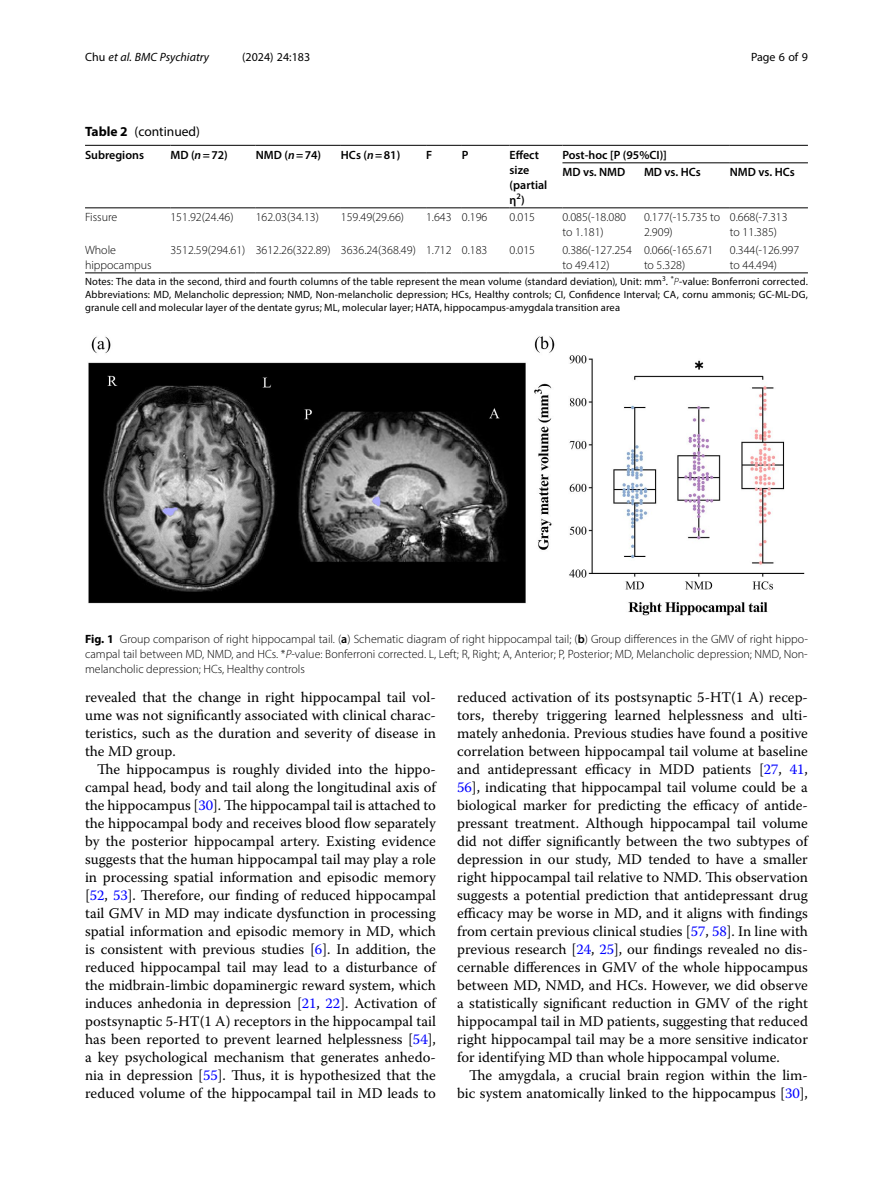
<style>
.page{position:relative;width:893px;height:1191px;background:#fff}
.page>*{position:absolute;margin:0;border:0;box-sizing:border-box;transform-origin:0 0}
.Body_Text_Indent{font:14.7px/18px "Warnock Pro";color:#000;text-align:justify}
.Body_Text{font:14.7px/18px "Warnock Pro";color:#000;text-align:justify}
.Table_Continued{font:13.5px "Myriad Pro";color:#000}
.Figure_Caption{font:300 12px/15px "Myriad Pro";color:#000;text-align:justify}
.Table_Body{font:300 12px/15px "Myriad Pro";color:#000}
.Table_Head{font:600 12px/15px "Myriad Pro";color:#000}
.t1{font:italic 12px "Myriad Pro";color:#000}
.t2{font:12px "Myriad Pro";color:#000}
.Table_Footnote{font:10.5px/12.8px "Myriad Pro";letter-spacing:.01em;color:#000;text-align:justify}
.s1{font-style:normal}
.s2{font-weight:700}
.s3{font-style:italic}
.s4{font-weight:300;font-style:italic}
.s5{font-weight:600}
.s6{color:#00f}
</style>
<div class="page">
<img style="left:88px;top:336px;width:717px;height:280px">
<hr style="left:85px;top:208px;width:85px;height:1px;background:#000">
<hr style="left:170px;top:208px;width:86px;height:1px;background:#000">
<hr style="left:256px;top:208px;width:85px;height:1px;background:#000">
<hr style="left:341px;top:208px;width:85px;height:1px;background:#000">
<hr style="left:426px;top:208px;width:36px;height:1px;background:#000">
<hr style="left:462px;top:208px;width:48px;height:1px;background:#000">
<hr style="left:510px;top:208px;width:52px;height:1px;background:#000">
<hr style="left:170px;top:145px;width:86px;height:1px;background:#000">
<hr style="left:256px;top:145px;width:85px;height:1px;background:#000">
<hr style="left:341px;top:145px;width:85px;height:1px;background:#000">
<hr style="left:426px;top:145px;width:36px;height:1px;background:#000">
<hr style="left:462px;top:145px;width:48px;height:1px;background:#000">
<hr style="left:510px;top:145px;width:52px;height:1px;background:#000">
<hr style="left:562px;top:208px;width:82px;height:1px;background:#000">
<hr style="left:644px;top:208px;width:86px;height:1px;background:#000">
<hr style="left:730px;top:208px;width:78px;height:1px;background:#000">
<hr style="left:170px;top:273px;width:86px;height:1px;background:#000">
<hr style="left:256px;top:273px;width:85px;height:1px;background:#000">
<hr style="left:341px;top:273px;width:85px;height:1px;background:#000">
<hr style="left:426px;top:273px;width:36px;height:1px;background:#000">
<hr style="left:462px;top:273px;width:48px;height:1px;background:#000">
<hr style="left:510px;top:273px;width:52px;height:1px;background:#000">
<hr style="left:562px;top:273px;width:82px;height:1px;background:#000">
<hr style="left:644px;top:273px;width:86px;height:1px;background:#000">
<hr style="left:730px;top:273px;width:78px;height:1px;background:#000">
<hr style="left:85px;top:273px;width:85px;height:1px;background:#000">
<hr style="left:85px;top:145px;width:85px;height:1px;background:#000">
<hr style="left:562px;top:145px;width:82px;height:1px;background:#000">
<hr style="left:644px;top:145px;width:86px;height:1px;background:#000">
<hr style="left:730px;top:145px;width:78px;height:1px;background:#000">
<hr style="left:562px;top:163px;width:82px;height:1px;background:#000">
<hr style="left:644px;top:163px;width:86px;height:1px;background:#000">
<hr style="left:730px;top:163px;width:78px;height:1px;background:#000">
<p class="t1" style="left:85px;top:50px;width:126px"><span class="s1">Chu</span> et al. BMC Psychiatry</p>
<p class="t2" style="left:242px;top:50px;width:70px">(2024) 24:183</p>
<p class="t2" style="left:751px;top:50px;width:58px">Page 6 of 9</p>
<p class="Table_Continued" style="left:85px;top:123px;width:116px"><span class="s2">Table 2</span> (continued)</p>
<p class="Table_Head" style="left:85px;top:147px;width:60px">Subregions</p>
<p class="Table_Head" style="left:170px;top:147px;width:59px">MD (<span class="s3">n</span>=72)</p>
<p class="Table_Head" style="left:256px;top:147px;width:67px">NMD (<span class="s3">n</span>=74)</p>
<p class="Table_Head" style="left:341px;top:147px;width:61px">HCs (<span class="s3">n</span>=81)</p>
<p class="Table_Head" style="left:426px;top:147px;width:8px">F</p>
<p class="Table_Head" style="left:462px;top:147px;width:8px">P</p>
<p class="Table_Head" style="left:510px;top:147px;width:31px">Effect size</p>
<p class="Table_Head" style="left:510px;top:177px;width:39px">(partial η<sup>2</sup>)</p>
<p class="Table_Head" style="left:562px;top:147px;width:106px">Post-hoc [P (95%CI)]</p>
<p class="Table_Head" style="left:562px;top:164px;width:64px">MD vs. NMD</p>
<p class="Table_Head" style="left:644px;top:164px;width:58px">MD vs. HCs</p>
<p class="Table_Head" style="left:730px;top:164px;width:66px">NMD vs. HCs</p>
<p class="Table_Body" style="left:85px;top:209px;width:34px">Fissure</p>
<p class="Table_Body" style="left:170px;top:209px;width:65px">151.92(24.46)</p>
<p class="Table_Body" style="left:256px;top:209px;width:65px">162.03(34.13)</p>
<p class="Table_Body" style="left:341px;top:209px;width:65px">159.49(29.66)</p>
<p class="Table_Body" style="left:426px;top:209px;width:27px">1.643</p>
<p class="Table_Body" style="left:462px;top:209px;width:27px">0.196</p>
<p class="Table_Body" style="left:510px;top:209px;width:27px">0.015</p>
<p class="Table_Body" style="left:562px;top:209px;width:65px">0.085(-18.080 to 1.181)</p>
<p class="Table_Body" style="left:644px;top:209px;width:78px">0.177(-15.735 to<br>2.909)</p>
<p class="Table_Body" style="left:730px;top:209px;width:59px">0.668(-7.313 to 11.385)</p>
<p class="Table_Body" style="left:85px;top:242px;width:68px">Whole hippocampus</p>
<p class="Table_Body" style="left:170px;top:242px;width:76px">3512.59(294.61)</p>
<p class="Table_Body" style="left:256px;top:242px;width:76px">3612.26(322.89)</p>
<p class="Table_Body" style="left:341px;top:242px;width:76px">3636.24(368.49)</p>
<p class="Table_Body" style="left:426px;top:242px;width:27px">1.712</p>
<p class="Table_Body" style="left:462px;top:242px;width:27px">0.183</p>
<p class="Table_Body" style="left:510px;top:242px;width:27px">0.015</p>
<p class="Table_Body" style="left:562px;top:242px;width:71px">0.386(-127.254 to 49.412)</p>
<p class="Table_Body" style="left:644px;top:242px;width:71px">0.066(-165.671 to 5.328)</p>
<p class="Table_Body" style="left:730px;top:242px;width:71px">0.344(-126.997 to 44.494)</p>
<p class="Table_Footnote" style="left:85px;top:275px;width:724px">Notes: The data in the second, third and fourth columns of the table represent the mean volume (standard deviation), Unit: mm<sup>3</sup>. <sup>*</sup><span class="s4">P</span>-value: Bonferroni corrected.<br>Abbreviations: MD, Melancholic depression; NMD, Non-melancholic depression; HCs, Healthy controls; CI, Confidence Interval; CA, cornu ammonis; GC-ML-DG, granule cell and molecular layer of the dentate gyrus; ML, molecular layer; HATA, hippocampus-amygdala transition area</p>
<p class="Figure_Caption" style="left:85px;top:631px;width:724px"><span class="s2">Fig. 1</span> Group comparison of right hippocampal tail. (<span class="s5">a</span>) Schematic diagram of right hippocampal tail; (<span class="s5">b</span>) Group differences in the GMV of right hippo&shy;campal tail between MD, NMD, and HCs. *<span class="s3">P</span>-value: Bonferroni corrected. L, Left; R, Right; A, Anterior; P, Posterior; MD, Melancholic depression; NMD, Non&shy;melancholic depression; HCs, Healthy controls</p>
<p class="Body_Text" style="left:85px;top:688px;width:352px">revealed that the change in right hippocampal tail vol&shy;ume was not significantly associated with clinical charac&shy;teristics, such as the duration and severity of disease in the MD group.</p>
<p class="Body_Text_Indent" style="left:85px;top:760px;width:352px;text-indent:12px">The hippocampus is roughly divided into the hippo&shy;campal head, body and tail along the longitudinal axis of the hippocampus [<span class="s6">30</span>]. The hippocampal tail is attached to the hippocampal body and receives blood flow separately by the posterior hippocampal artery. Existing evidence suggests that the human hippocampal tail may play a role in processing spatial information and episodic memory [<span class="s6">52</span>, <span class="s6">53</span>]. Therefore, our finding of reduced hippocampal tail GMV in MD may indicate dysfunction in processing spatial information and episodic memory in MD, which is consistent with previous studies [<span class="s6">6</span>]. In addition, the reduced hippocampal tail may lead to a disturbance of the midbrain-limbic dopaminergic reward system, which induces anhedonia in depression [<span class="s6">21</span>, <span class="s6">22</span>]. Activation of postsynaptic 5-HT(1 A) receptors in the hippocampal tail has been reported to prevent learned helplessness [<span class="s6">54</span>], a key psychological mechanism that generates anhedo&shy;nia in depression [<span class="s6">55</span>]. Thus, it is hypothesized that the reduced volume of the hippocampal tail in MD leads to</p>
<p class="Body_Text_Indent" style="left:457px;top:688px;width:352px">reduced activation of its postsynaptic 5-HT(1 A) recep&shy;tors, thereby triggering learned helplessness and ulti&shy;mately anhedonia. Previous studies have found a positive correlation between hippocampal tail volume at baseline and antidepressant efficacy in MDD patients [<span class="s6">27</span>, <span class="s6">41</span>, <span class="s6">56</span>], indicating that hippocampal tail volume could be a biological marker for predicting the efficacy of antide&shy;pressant treatment. Although hippocampal tail volume did not differ significantly between the two subtypes of depression in our study, MD tended to have a smaller right hippocampal tail relative to NMD. This observation suggests a potential prediction that antidepressant drug efficacy may be worse in MD, and it aligns with findings from certain previous clinical studies [<span class="s6">57</span>, <span class="s6">58</span>]. In line with previous research [<span class="s6">24</span>, <span class="s6">25</span>], our findings revealed no dis&shy;cernable differences in GMV of the whole hippocampus between MD, NMD, and HCs. However, we did observe a statistically significant reduction in GMV of the right hippocampal tail in MD patients, suggesting that reduced right hippocampal tail may be a more sensitive indicator for identifying MD than whole hippocampal volume.</p>
<p class="Body_Text_Indent" style="left:457px;top:1066px;width:352px;text-align:right">The amygdala, a crucial brain region within the lim&shy;bic system anatomically linked to the hippocampus [<span class="s6">30</span>],</p>
</div>
